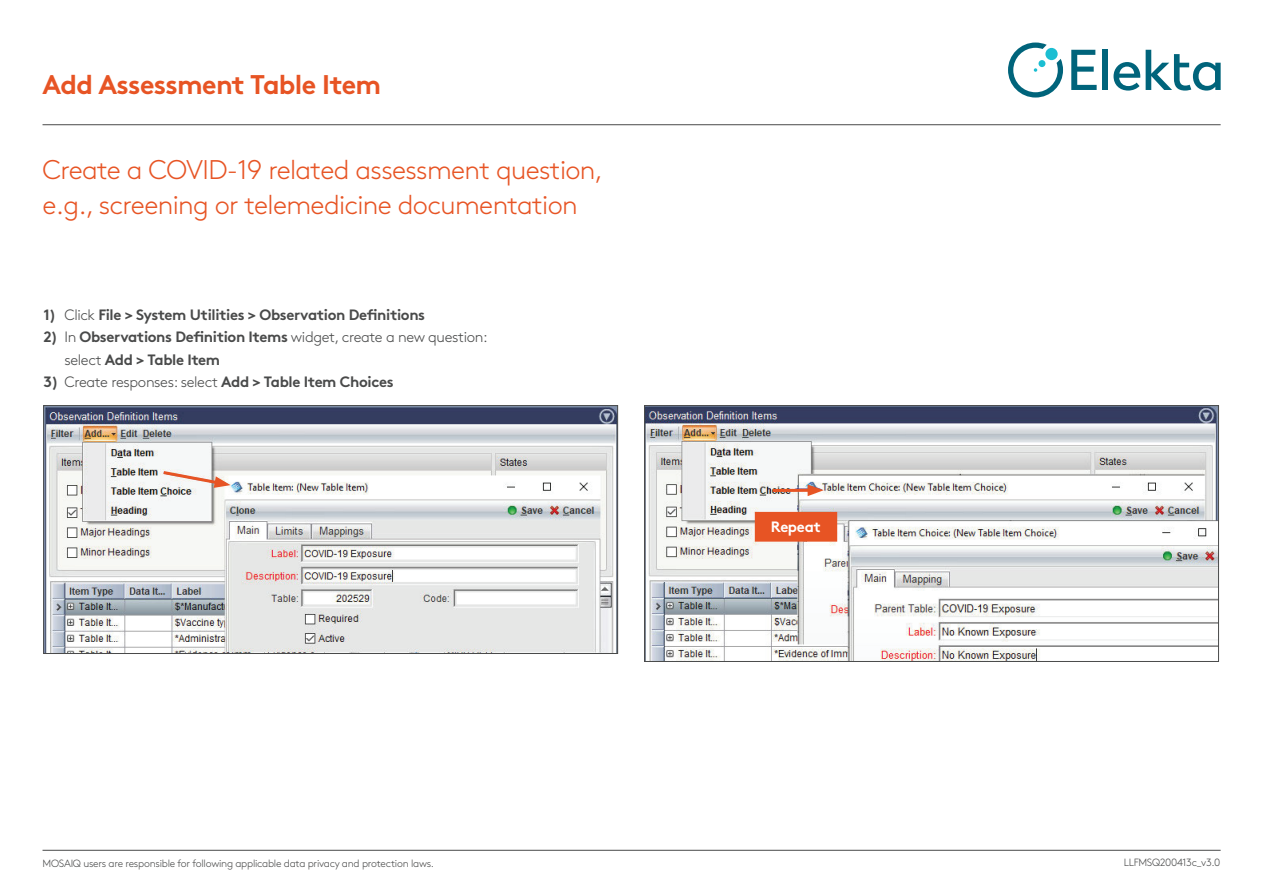
<style>
.page{position:relative;width:1263px;height:893px;background:#fff}
.page>*{position:absolute;margin:0;border:0;box-sizing:border-box;transform-origin:0 0}
.t1{font:300 27px/34.5px "Brown Pro";letter-spacing:-.025em;color:#e75424}
.t2{font:700 27px "Brown Pro";letter-spacing:-.025em;color:#e75424}
.t3{font:700 15px/22.5px "Brown Pro";letter-spacing:-.025em;color:#494a4a}
.t4{font:700 15px "Brown Pro";letter-spacing:-.025em;color:#fff}
.t5{font:300 10.5px "Brown Pro";letter-spacing:-.025em;color:#494a4a}
.s1{font-weight:300}
</style>
<div class="page">
<img style="left:646px;top:407px;width:571px;height:253px">
<div style="left:644px;top:405px;width:575px;height:257px;border:1px solid #494a4a"></div>
<div style="left:755px;top:513px;width:81px;height:28px;background:#e75424"></div>
<div style="left:755px;top:512px;width:82px;height:30px;border:2px solid #e75424"></div>
<hr style="left:43px;top:124px;width:1178px;height:1px;background:#494a4a">
<hr style="left:43px;top:850px;width:1178px;height:1px;background:#494a4a">
<svg style="left:1071px;top:50px;width:26px;height:40px"></svg>
<div style="left:1102px;top:50px;width:6px;height:40px;background:#00647b"></div>
<svg style="left:1113px;top:50px;width:108px;height:41px"></svg>
<svg style="left:1008px;top:43px;width:55px;height:55px"></svg>
<div style="left:1038px;top:60px;width:7px;height:7px;background:#1cbed2;border-radius:50%"></div>
<div style="left:1045px;top:48px;width:13px;height:12px;background:#1cbed2;border-radius:50%"></div>
<img style="left:45px;top:407px;width:571px;height:245px">
<div style="left:43px;top:405px;width:575px;height:249px;border:1px solid #494a4a"></div>
<hr style="left:773px;top:489px;width:40px;height:3px;background:#e75424">
<svg style="left:807px;top:484px;width:17px;height:12px"></svg>
<svg style="left:160px;top:469px;width:71px;height:19px"></svg>
<h1 class="t2" style="left:43px;top:62px;width:340px">Add Assessment Table Item</h1>
<h1 class="t1" style="left:43px;top:150px;width:562px">Create a COVID-19 related assessment question, e.g., screening or telemedicine documentation</h1>
<p class="t3" style="left:43px;top:302px;width:383px">1) <span class="s1">Click</span> File &gt; System Utilities &gt; Observation Definitions</p>
<p class="t3" style="left:64px;top:324px;width:425px;text-indent:-21px">2) <span class="s1">In</span> Observations Definition Items <span class="s1">widget, create a new question: select</span> Add &gt; Table Item</p>
<p class="t3" style="left:43px;top:369px;width:352px">3) <span class="s1">Create responses: select</span> Add &gt; Table Item Choices</p>
<p class="t4" style="left:771px;top:515px;width:52px">Repeat</p>
<p class="t5" style="left:43px;top:855px;width:393px">MOSAIQ users are responsible for following applicable data privacy and protection laws.</p>
<p class="t5" style="left:1124px;top:855px;width:98px">LLFMSQ200413c_v3.0</p>
</div>
